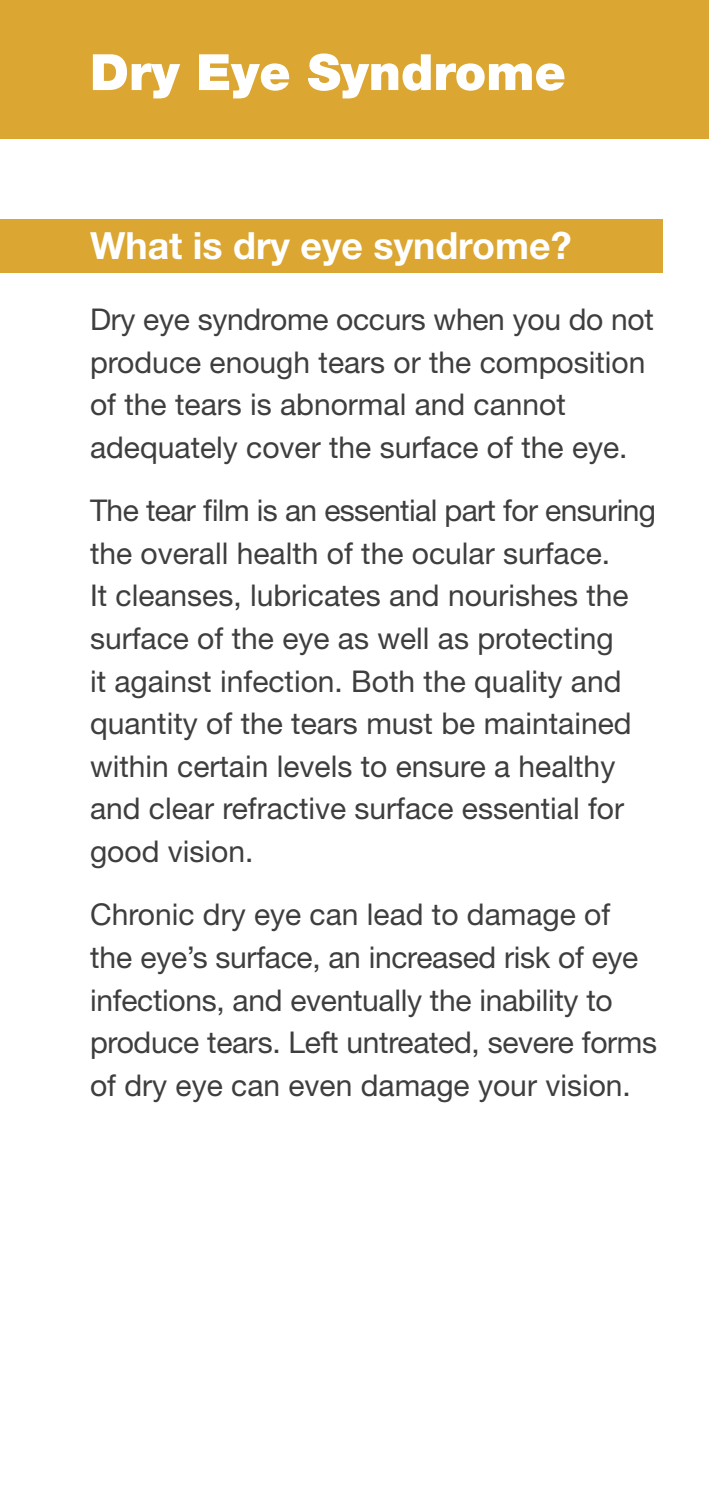
<style>
.page{position:relative;width:709px;height:1489px;background:#fff}
.page>*{position:absolute;margin:0;border:0;box-sizing:border-box;transform-origin:0 0}
.t1{font:900 50px "Helvetica Neue";color:#fff}
.t2{font:700 37.5px "Helvetica Neue LT Std";color:#fff}
.t3{font:30px/42.5px "Helvetica Neue LT Std";color:#3e3e3f}
</style>
<div class="page">
<div style="left:0;top:0;width:709px;height:138px;background:#dba631"></div>
<div style="left:0;top:220px;width:663px;height:53px;background:#dba631"></div>
<h1 class="t1" style="left:90px;top:44px;width:477px">Dry Eye Syndrome</h1>
<p class="t2" style="left:90px;top:232px;width:483px">What is dry eye syndrome?</p>
<p class="t3" style="left:90px;top:301px;width:565px">Dry eye syndrome occurs when you do not produce enough tears or the composition of the tears is abnormal and cannot adequately cover the surface of the eye.</p>
<p class="t3" style="left:90px;top:492px;width:567px">The tear film is an essential part for ensuring the overall health of the ocular surface.<br>It cleanses, lubricates and nourishes the surface of the eye as well as protecting<br>it against infection. Both the quality and quantity of the tears must be maintained within certain levels to ensure a healthy and clear refractive surface essential for good vision.</p>
<p class="t3" style="left:90px;top:896px;width:568px">Chronic dry eye can lead to damage of the eye’s surface, an increased risk of eye infections, and eventually the inability to produce tears. Left untreated, severe forms of dry eye can even damage your vision.</p>
</div>
